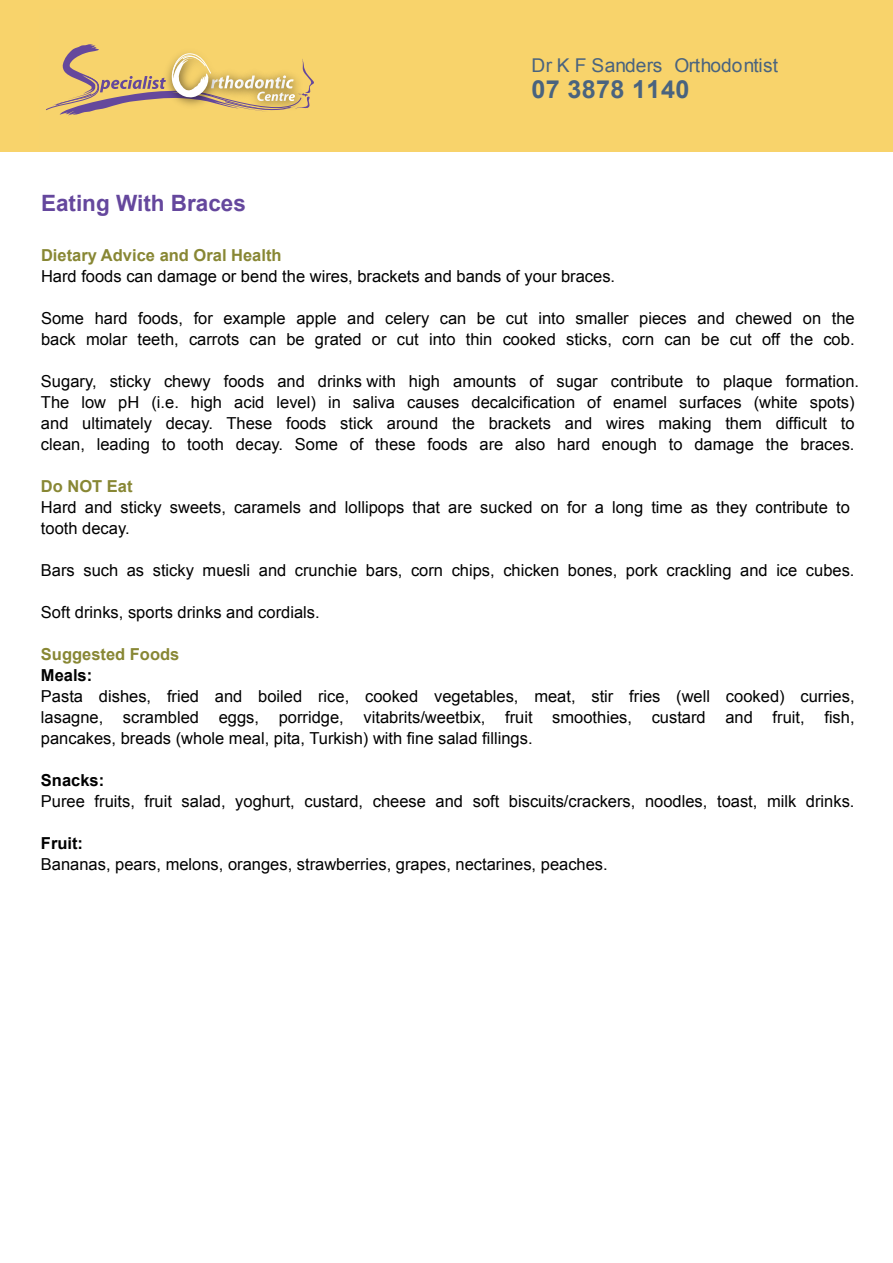
<style>
.page{position:relative;width:893px;height:1263px;background:#fff}
.page>*{position:absolute;margin:0;border:0;box-sizing:border-box;transform-origin:0 0}
.t1{font:700 24.9px "Arial";letter-spacing:.015em;color:#49637f}
.t2{font:700 22.5px "Arial";color:#65479d}
.t3{font:19.05px "Arial";letter-spacing:.005em;color:#49637f}
.t4{font:16.5px/21px "Arial";color:#000}
.t5{font:700 16.5px "Arial";color:#888734}
.t6{font:700 16.5px "Arial";color:#000}
</style>
<div class="page">
<div style="left:0;top:0;width:893px;height:152px;background:#f8d36b"></div>
<svg style="left:46px;top:44px;width:268px;height:72px"></svg>
<p class="t3" style="left:531px;top:52px;width:248px">Dr K F Sanders Orthodontist</p>
<h1 class="t1" style="left:531px;top:73px;width:159px">07 3878 1140</h1>
<h2 class="t2" style="left:41px;top:189px;width:206px">Eating With Braces</h2>
<p class="t5" style="left:41px;top:244px;width:242px">Dietary Advice and Oral Health</p>
<p class="t4" style="left:41px;top:266px;width:576px">Hard foods can damage or bend the wires, brackets and bands of your braces.</p>
<p class="t4" style="left:41px;top:308px;width:815px">Some hard foods, for example apple and celery can be cut into smaller pieces and chewed on the back molar teeth, carrots can be grated or cut into thin cooked sticks, corn can be cut off the cob.</p>
<p class="t4" style="left:41px;top:371px;width:820px">Sugary, sticky chewy foods and drinks with high amounts of sugar contribute to plaque formation.<br>The low pH (i.e. high acid level) in saliva causes decalcification of enamel surfaces (white spots) and ultimately decay. These foods stick around the brackets and wires making them difficult to clean, leading to tooth decay. Some of these foods are also hard enough to damage the braces.</p>
<p class="t5" style="left:41px;top:475px;width:93px">Do NOT Eat</p>
<p class="t4" style="left:41px;top:497px;width:810px">Hard and sticky sweets, caramels and lollipops that are sucked on for a long time as they contribute to tooth decay.</p>
<p class="t4" style="left:41px;top:560px;width:815px">Bars such as sticky muesli and crunchie bars, corn chips, chicken bones, pork crackling and ice cubes.</p>
<p class="t4" style="left:41px;top:602px;width:280px">Soft drinks, sports drinks and cordials.</p>
<p class="t5" style="left:41px;top:643px;width:140px">Suggested Foods</p>
<p class="t6" style="left:41px;top:664px;width:53px">Meals:</p>
<p class="t4" style="left:41px;top:686px;width:815px;text-align:justify">Pasta dishes, fried and boiled rice, cooked vegetables, meat, stir fries (well cooked) curries, lasagne, scrambled eggs, porridge, vitabrits/weetbix, fruit smoothies, custard and fruit, fish, pancakes, breads (whole meal, pita, Turkish) with fine salad fillings.</p>
<p class="t6" style="left:41px;top:769px;width:65px">Snacks:</p>
<p class="t4" style="left:41px;top:791px;width:815px">Puree fruits, fruit salad, yoghurt, custard, cheese and soft biscuits/crackers, noodles, toast, milk drinks.</p>
<p class="t6" style="left:41px;top:832px;width:44px">Fruit:</p>
<p class="t4" style="left:41px;top:854px;width:568px">Bananas, pears, melons, oranges, strawberries, grapes, nectarines, peaches.</p>
</div>
